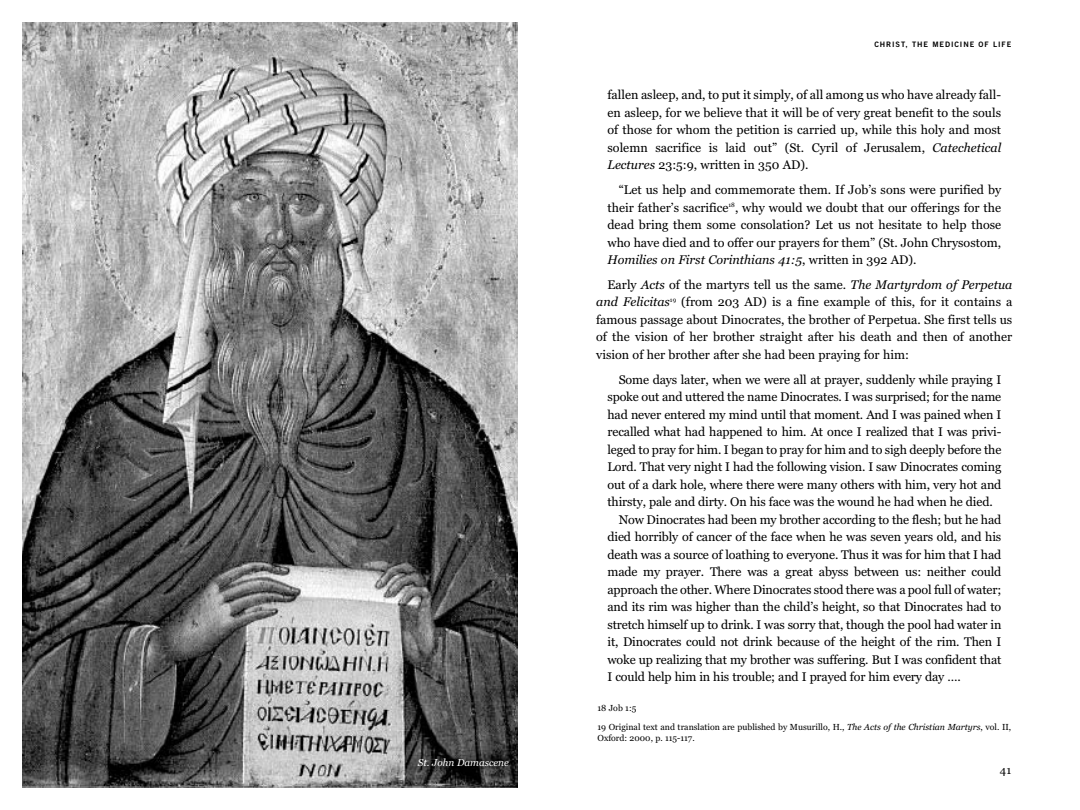
<style>
.page{position:relative;width:1080px;height:810px;background:#fff}
.page>*{position:absolute;margin:0;border:0;box-sizing:border-box;transform-origin:0 0}
.t1{font:12.5px/17.5px "Georgia";letter-spacing:-.01em;color:#000;text-align:justify}
.t2{font:11.25px "Georgia";color:#000}
.t3{font:italic 10px "Georgia";color:#fff}
.t4{font:8.75px/18.5px "Georgia";color:#000}
.t5{font:7.5px "Trade Gothic Bold Two";letter-spacing:.12em;color:#000}
.s1{font-style:italic}
</style>
<div class="page">
<img style="left:22px;top:22px;width:496px;height:766px">
<p class="t3" style="left:418px;top:757px;width:93px">St. John Damascene</p>
<p class="t5" style="left:874px;top:42px;width:138px">CHRIST, THE MEDICINE OF LIFE</p>
<p class="t1" style="left:608px;top:86px;width:395px">fallen asleep, and, to put it simply, of all among us who have already fall&shy;en asleep, for we believe that it will be of very great benefit to the souls of those for whom the petition is carried up, while this holy and most solemn sacrifice is laid out” (St. Cyril of Jerusalem, <span class="s1">Catechetical Lectures</span> 23:5:9, written in 350 AD).</p>
<p class="t1" style="left:607px;top:181px;width:395px;text-indent:11px">“Let us help and commemorate them. If Job’s sons were purified by their father’s sacrifice<sup>18</sup>, why would we doubt that our offerings for the dead bring them some consolation? Let us not hesitate to help those who have died and to offer our prayers for them” (St. John Chrysostom, <span class="s1">Homilies on First Corinthians 41:5</span>, written in 392 AD).</p>
<p class="t1" style="left:596px;top:276px;width:418px;text-indent:11px">Early <span class="s1">Acts</span> of the martyrs tell us the same. <span class="s1">The Martyrdom of Perpetua and Felicitas</span><sup>19</sup> (from 203 AD) is a fine example of this, for it contains a famous passage about Dinocrates, the brother of Perpetua. She first tells us of the vision of her brother straight after his death and then of another vision of her brother after she had been praying for him:</p>
<p class="t1" style="left:619px;top:370px;width:384px">Some days later, when we were all at prayer, suddenly while praying I</p>
<p class="t1" style="left:607px;top:388px;width:395px">spoke out and uttered the name Dinocrates. I was surprised; for the name</p>
<p class="t1" style="left:607px;top:405px;width:395px">had never entered my mind until that moment. And I was pained when I</p>
<p class="t1" style="left:607px;top:423px;width:396px">recalled what had happened to him. At once I realized that I was privi-</p>
<p class="t1" style="left:607px;top:440px;width:395px">leged to pray for him. I began to pray for him and to sigh deeply before the</p>
<p class="t1" style="left:607px;top:458px;width:395px">Lord. That very night I had the following vision. I saw Dinocrates coming</p>
<p class="t1" style="left:607px;top:475px;width:395px">out of a dark hole, where there were many others with him, very hot and</p>
<p class="t1" style="left:607px;top:493px;width:387px">thirsty, pale and dirty. On his face was the wound he had when he died.</p>
<p class="t1" style="left:619px;top:510px;width:384px">Now Dinocrates had been my brother according to the flesh; but he had</p>
<p class="t1" style="left:607px;top:528px;width:395px">died horribly of cancer of the face when he was seven years old, and his</p>
<p class="t1" style="left:607px;top:545px;width:395px">death was a source of loathing to everyone. Thus it was for him that I had</p>
<p class="t1" style="left:607px;top:563px;width:395px">made my prayer. There was a great abyss between us: neither could</p>
<p class="t1" style="left:607px;top:580px;width:395px">approach the other. Where Dinocrates stood there was a pool full of water;</p>
<p class="t1" style="left:607px;top:598px;width:395px">and its rim was higher than the child’s height, so that Dinocrates had to</p>
<p class="t1" style="left:607px;top:615px;width:395px">stretch himself up to drink. I was sorry that, though the pool had water in</p>
<p class="t1" style="left:607px;top:633px;width:395px">it, Dinocrates could not drink because of the height of the rim. Then I</p>
<p class="t1" style="left:607px;top:650px;width:395px">woke up realizing that my brother was suffering. But I was confident that</p>
<p class="t1" style="left:607px;top:668px;width:355px">I could help him in his trouble; and I prayed for him every day ….</p>
<p class="t4" style="left:598px;top:699px;width:415px">18 Job 1:5<br>19 Original text and translation are published by Musurillo, H., <span class="s1">The Acts of the Christian Martyrs</span>, vol. II,</p>
<p class="t4" style="left:598px;top:729px;width:99px">Oxford: 2000, p. 115-117.</p>
<p class="t2" style="left:1000px;top:763px;width:13px">41</p>
</div>
